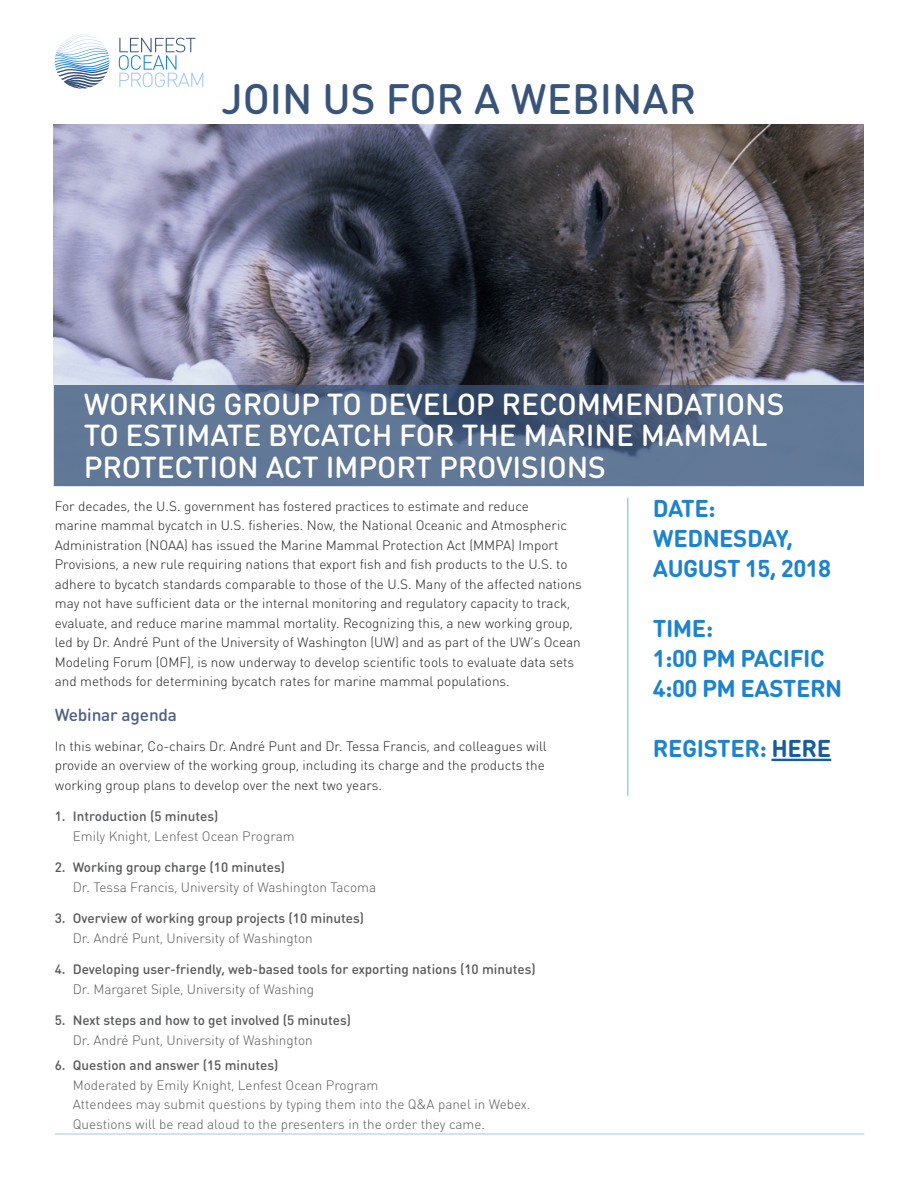
<style>
.page{position:relative;width:918px;height:1188px;background:#fff}
.page>*{position:absolute;margin:0;border:0;box-sizing:border-box;transform-origin:0 0}
.Body{font:500 42px "DIN Round OT";color:#39547a}
.Main_Title{font:500 30px/31.5px "DIN Round OT";letter-spacing:-.005em;color:#fff}
.Pullquote{font:700 24px "DIN Round OT";letter-spacing:-.02em;color:#1c83cf}
.Header_2{font:500 17.25px "DIN Round OT";letter-spacing:-.01em;color:#4c5f84}
.Body-2{font:300 13.5px/19.5px "DIN Round OT";color:#231f20}
.t1{font:300 13.5px/19.5px "DIN Round OT";color:#57585a}
.t2{font:500 13.5px/19.5px "DIN Round OT";color:#57585a}
.s1{font-weight:500}
.s2{font-weight:300}
.s3{color:#175d9e}
</style>
<div class="page">
<hr style="left:771px;top:759px;width:60px;height:2px;background:#175d9e">
<hr style="left:627px;top:498px;width:1px;height:297px;background:#a2c7f4">
<hr style="left:55px;top:1134px;width:809px;height:1px;background:#a2c7f4">
<img style="left:54px;top:125px;width:810px;height:362px">
<svg style="left:54px;top:386px;width:810px;height:100px;background:#596f8f"></svg>
<svg style="left:119px;top:38px;width:84px;height:49px"></svg>
<svg style="left:55px;top:34px;width:54px;height:55px"></svg>
<p class="Body" style="left:221px;top:72px;width:476px">JOIN US FOR A WEBINAR</p>
<p class="Main_Title" style="left:84px;top:388px;width:702px">WORKING GROUP TO DEVELOP RECOMMENDATIONS<br>TO ESTIMATE BYCATCH FOR THE MARINE MAMMAL<br>PROTECTION ACT IMPORT PROVISIONS</p>
<p class="Body-2" style="left:55px;top:496px;width:529px">For decades, the U.S. government has fostered practices to estimate and reduce<br>marine mammal bycatch in U.S. fisheries. Now, the National Oceanic and Atmospheric Administration (NOAA) has issued the Marine Mammal Protection Act (MMPA) Import Provisions, a new rule requiring nations that export fish and fish products to the U.S. to adhere to bycatch standards comparable to those of the U.S. Many of the affected nations may not have sufficient data or the internal monitoring and regulatory capacity to track, evaluate, and reduce marine mammal mortality. Recognizing this, a new working group, led by Dr. André Punt of the University of Washington (UW) and as part of the UW’s Ocean Modeling Forum (OMF), is now underway to develop scientific tools to evaluate data sets and methods for determining bycatch rates for marine mammal populations.</p>
<p class="Header_2" style="left:55px;top:703px;width:124px">Webinar agenda</p>
<p class="Body-2" style="left:55px;top:736px;width:493px">In this webinar, Co-chairs Dr. André Punt and Dr. Tessa Francis, and colleagues will provide an overview of the working group, including its charge and the products the working group plans to develop over the next two years.</p>
<p class="t1" style="left:73px;top:806px;width:223px;text-indent:-18px"><span class="s1">1. Introduction (5 minutes)<br></span>Emily Knight, Lenfest Ocean Program</p>
<p class="t1" style="left:73px;top:857px;width:305px;text-indent:-18px"><span class="s1">2. Working group charge (10 minutes)<br></span>Dr. Tessa Francis, University of Washington Tacoma</p>
<p class="t2" style="left:73px;top:908px;width:293px;text-indent:-18px">3. Overview of working group projects (10 minutes)<br><span class="s2">Dr. André Punt, University of Washington</span></p>
<p class="t2" style="left:73px;top:959px;width:464px;text-indent:-18px">4. Developing user-friendly, web-based tools for exporting nations (10 minutes)<br><span class="s2">Dr. Margaret Siple, University of Washing</span></p>
<p class="t2" style="left:73px;top:1010px;width:280px;text-indent:-18px">5. Next steps and how to get involved (5 minutes)<br><span class="s2">Dr. André Punt, University of Washington</span></p>
<p class="t1" style="left:73px;top:1055px;width:459px;text-indent:-18px"><span class="s1">6. Question and answer (15 minutes)<br></span>Moderated by Emily Knight, Lenfest Ocean Program<br>Attendees may submit questions by typing them into the Q&amp;A panel in Webex.<br>Questions will be read aloud to the presenters in the order they came.</p>
<p class="Pullquote" style="left:653px;top:492px;width:64px">DATE:</p>
<p class="Pullquote" style="left:653px;top:522px;width:142px">WEDNESDAY,</p>
<p class="Pullquote" style="left:653px;top:552px;width:180px">AUGUST 15, 2018</p>
<p class="Pullquote" style="left:653px;top:612px;width:62px">TIME:</p>
<p class="Pullquote" style="left:653px;top:642px;width:174px">1:00 PM PACIFIC</p>
<p class="Pullquote" style="left:653px;top:672px;width:191px">4:00 PM EASTERN</p>
<p class="Pullquote" style="left:653px;top:732px;width:180px">REGISTER: <span class="s3">HERE</span></p>
</div>
